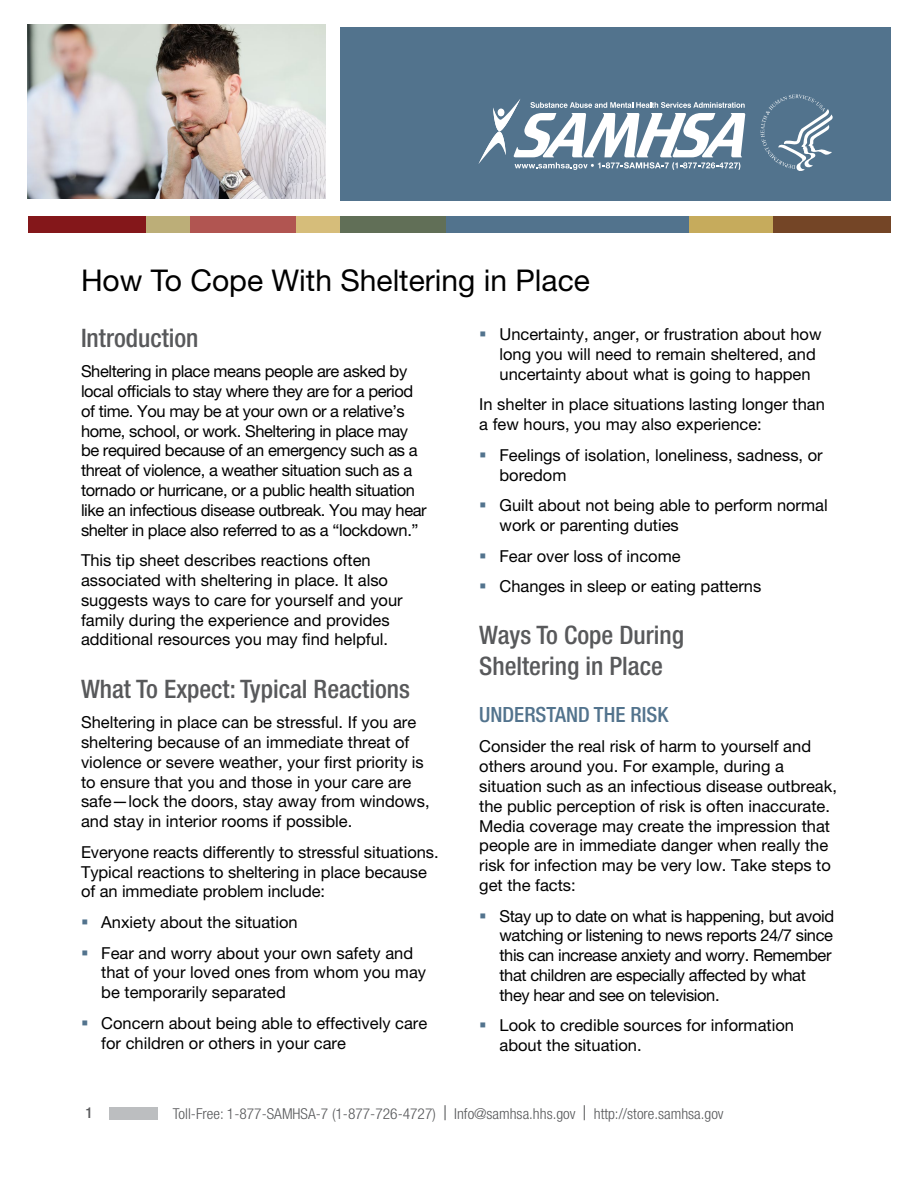
<style>
.page{position:relative;width:918px;height:1188px;background:#fff}
.page>*{position:absolute;margin:0;border:0;box-sizing:border-box;transform-origin:0 0}
.Heading_1{font:30px "Helvetica Neue LT Std";color:#000}
.Heading_2{font:500 condensed 25.5px/30.6px "Helvetica Neue LT Pro";color:#58595b}
.Heading_3{font:500 condensed 21px "Helvetica Neue LT Pro";color:#52738d}
.Body_Text{font:16.5px/19.8px "Helvetica Neue LT Pro";color:#000}
.Body_Text-2{font:16.5px/19.8px "Helvetica Neue LT Pro";letter-spacing:-.025em;color:#000}
.t1{font:300 condensed 15px "Helvetica Neue LT Pro";color:#58595b}
.t2{font:500 condensed 15px "Helvetica Neue LT Pro";color:#58595b}
.t3{font:9.6px "Times New Roman";color:#fff}
.s1{font-weight:400;font-stretch:normal}
</style>
<div class="page">
<div style="left:109px;top:1108px;width:48px;height:12px;background:#bcbec0"></div>
<div style="left:340px;top:27px;width:551px;height:174px;background:#52738d"></div>
<img style="left:27px;top:25px;width:298px;height:174px">
<svg style="left:478px;top:99px;width:267px;height:71px"></svg>
<svg style="left:761px;top:95px;width:72px;height:76px"></svg>
<div style="left:772px;top:216px;width:119px;height:16px;background:#744526"></div>
<div style="left:446px;top:216px;width:246px;height:16px;background:#52738d"></div>
<div style="left:690px;top:216px;width:83px;height:16px;background:#c6ab5c"></div>
<div style="left:340px;top:216px;width:106px;height:16px;background:#616f57"></div>
<div style="left:190px;top:216px;width:106px;height:16px;background:#b15551"></div>
<div style="left:296px;top:216px;width:44px;height:16px;background:#d6bd7a"></div>
<div style="left:28px;top:216px;width:119px;height:16px;background:#84171a"></div>
<div style="left:147px;top:216px;width:43px;height:16px;background:#bcae78"></div>
<h1 class="Heading_1" style="left:81px;top:263px;width:510px">How To Cope With Sheltering in Place</h1>
<p class="t3" style="left:814px;top:96px;width:5px">·</p>
<h2 class="Heading_2" style="left:81px;top:322px;width:119px">Introduction</h2>
<p class="Body_Text-2" style="left:81px;top:361px;width:347px">Sheltering in place means people are asked by local officials to stay where they are for a period of time. You may be at your own or a relative’s home, school, or work. Sheltering in place may be required because of an emergency such as a threat of violence, a weather situation such as a tornado or hurricane, or a public health situation like an infectious disease outbreak. You may hear shelter in place also referred to as a “lockdown.”</p>
<p class="Body_Text" style="left:81px;top:550px;width:323px">This tip sheet describes reactions often associated with sheltering in place. It also suggests ways to care for yourself and your family during the experience and provides additional resources you may find helpful.</p>
<h2 class="Heading_2" style="left:81px;top:673px;width:330px">What To Expect: Typical Reactions</h2>
<p class="Body_Text" style="left:81px;top:712px;width:350px">Sheltering in place can be stressful. If you are sheltering because of an immediate threat of violence or severe weather, your first priority is to ensure that you and those in your care are safe—lock the doors, stay away from windows, and stay in interior rooms if possible.</p>
<p class="Body_Text" style="left:81px;top:842px;width:359px">Everyone reacts differently to stressful situations.<br>Typical reactions to sheltering in place because of an immediate problem include:</p>
<p class="Body_Text" style="left:101px;top:912px;width:198px">Anxiety about the situation</p>
<p class="Body_Text" style="left:101px;top:943px;width:326px">Fear and worry about your own safety and that of your loved ones from whom you may be temporarily separated</p>
<p class="Body_Text" style="left:101px;top:1013px;width:328px">Concern about being able to effectively care for children or others in your care</p>
<p class="Body_Text" style="left:500px;top:324px;width:324px">Uncertainty, anger, or frustration about how long you will need to remain sheltered, and uncertainty about what is going to happen</p>
<p class="Body_Text" style="left:479px;top:394px;width:347px">In shelter in place situations lasting longer than a few hours, you may also experience:</p>
<p class="Body_Text" style="left:500px;top:445px;width:325px">Feelings of isolation, loneliness, sadness, or boredom</p>
<p class="Body_Text" style="left:500px;top:495px;width:330px">Guilt about not being able to perform normal work or parenting duties</p>
<p class="Body_Text" style="left:500px;top:546px;width:183px">Fear over loss of income</p>
<p class="Body_Text" style="left:500px;top:576px;width:263px">Changes in sleep or eating patterns</p>
<h2 class="Heading_2" style="left:479px;top:620px;width:206px">Ways To Cope During<br>Sheltering in Place</h2>
<h3 class="Heading_3" style="left:479px;top:702px;width:191px">UNDERSTAND THE RISK</h3>
<p class="Body_Text" style="left:479px;top:736px;width:359px">Consider the real risk of harm to yourself and others around you. For example, during a situation such as an infectious disease outbreak, the public perception of risk is often inaccurate.<br>Media coverage may create the impression that people are in immediate danger when really the risk for infection may be very low. Take steps to get the facts:</p>
<p class="Body_Text-2" style="left:500px;top:906px;width:336px">Stay up to date on what is happening, but avoid watching or listening to news reports 24/7 since this can increase anxiety and worry. Remember that children are especially affected by what they hear and see on television.</p>
<p class="Body_Text" style="left:500px;top:1015px;width:296px">Look to credible sources for information about the situation.</p>
<p class="t2" style="left:85px;top:1104px;width:9px">1</p>
<p class="t1" style="left:173px;top:1105px;width:552px">Toll-Free: 1-877-SAMHSA-7 (1-877-726-4727) <span class="s1">|</span> Info@samhsa.hhs.gov <span class="s1">|</span> http://store.samhsa.gov</p>
</div>
